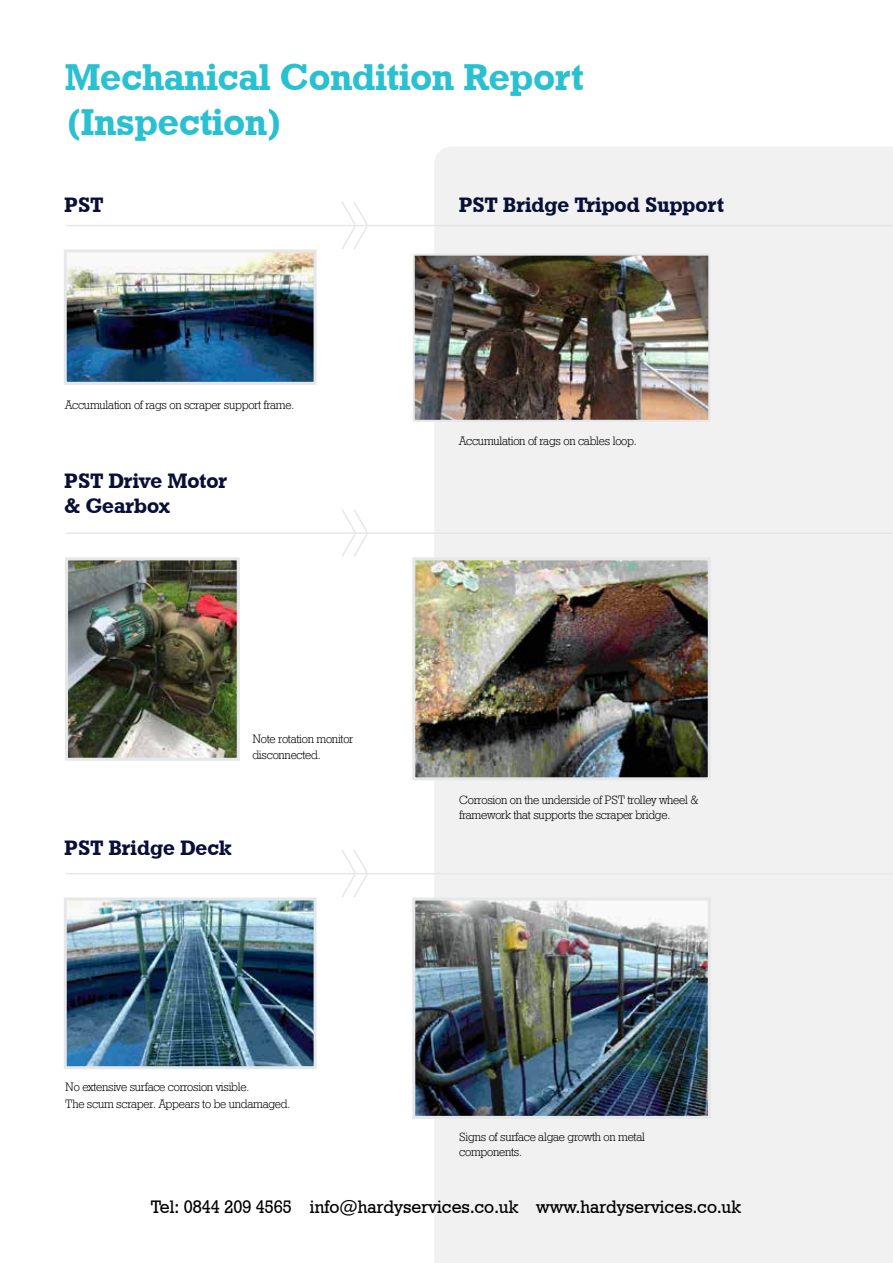
<style>
.page{position:relative;width:893px;height:1263px;background:#fff}
.page>*{position:absolute;margin:0;border:0;box-sizing:border-box;transform-origin:0 0}
.t1{font:37.5px/45px "Geometric Slab 712 BT Bold A";color:#29c0d1}
.t2{font:21px/25.2px "Geometric Slab 712 BT Bold A";color:#090f37}
.t3{font:18.15px "Geometric Slab 712 BT Medium A";color:#000}
.t4{font:12px/16.5px "Geometric Slab 712 BT Light A";letter-spacing:-.02em;color:#000}
</style>
<div class="page">
<div style="left:434px;top:147px;width:459px;height:1116px;background:#f1f1f2"></div>
<img style="left:68px;top:253px;width:245px;height:128px">
<div style="left:64px;top:249px;width:253px;height:136px;border:3px solid #e6e7e8"></div>
<hr style="left:66px;top:225px;width:827px;height:1px;background:#e6e7e8">
<svg style="left:342px;top:202px;width:26px;height:47px"></svg>
<img style="left:416px;top:257px;width:291px;height:162px">
<div style="left:413px;top:254px;width:297px;height:168px;border:2px solid #e6e7e8"></div>
<img style="left:69px;top:561px;width:167px;height:196px">
<div style="left:65px;top:557px;width:175px;height:204px;border:3px solid #e6e7e8"></div>
<hr style="left:66px;top:532px;width:827px;height:2px;background:#e6e7e8">
<svg style="left:342px;top:509px;width:26px;height:48px"></svg>
<img style="left:416px;top:561px;width:291px;height:215px">
<div style="left:412px;top:557px;width:299px;height:223px;border:3px solid #e6e7e8"></div>
<img style="left:68px;top:901px;width:245px;height:164px">
<div style="left:64px;top:897px;width:253px;height:172px;border:3px solid #e6e7e8"></div>
<hr style="left:66px;top:873px;width:827px;height:1px;background:#e6e7e8">
<svg style="left:340px;top:850px;width:29px;height:47px"></svg>
<img style="left:416px;top:901px;width:291px;height:214px">
<div style="left:412px;top:897px;width:299px;height:222px;border:3px solid #e6e7e8"></div>
<h1 class="t1" style="left:65px;top:54px;width:520px">Mechanical Condition Report (Inspection)</h1>
<h2 class="t2" style="left:65px;top:191px;width:40px">PST</h2>
<p class="t4" style="left:65px;top:396px;width:231px">Accumulation of rags on scraper support frame.</p>
<h2 class="t2" style="left:65px;top:467px;width:164px">PST Drive Motor &amp; Gearbox</h2>
<p class="t4" style="left:252px;top:730px;width:102px">Note rotation monitor disconnected.</p>
<h2 class="t2" style="left:65px;top:835px;width:168px">PST Bridge Deck</h2>
<p class="t4" style="left:65px;top:1079px;width:227px">No extensive surface corrosion visible.<br>The scum scraper. Appears to be undamaged.</p>
<h2 class="t2" style="left:459px;top:191px;width:266px">PST Bridge Tripod Support</h2>
<p class="t4" style="left:459px;top:433px;width:179px">Accumulation of rags on cables loop.</p>
<p class="t4" style="left:459px;top:792px;width:241px;line-height:15px">Corrosion on the underside of PST trolley wheel &amp; framework that supports the scraper bridge.</p>
<p class="t4" style="left:459px;top:1129px;width:187px;line-height:15px">Signs of surface algae growth on metal components.</p>
<h3 class="t3" style="left:151px;top:1196px;width:592px">Tel: 0844 209 4565 info@hardyservices.co.uk www.hardyservices.co.uk</h3>
</div>
